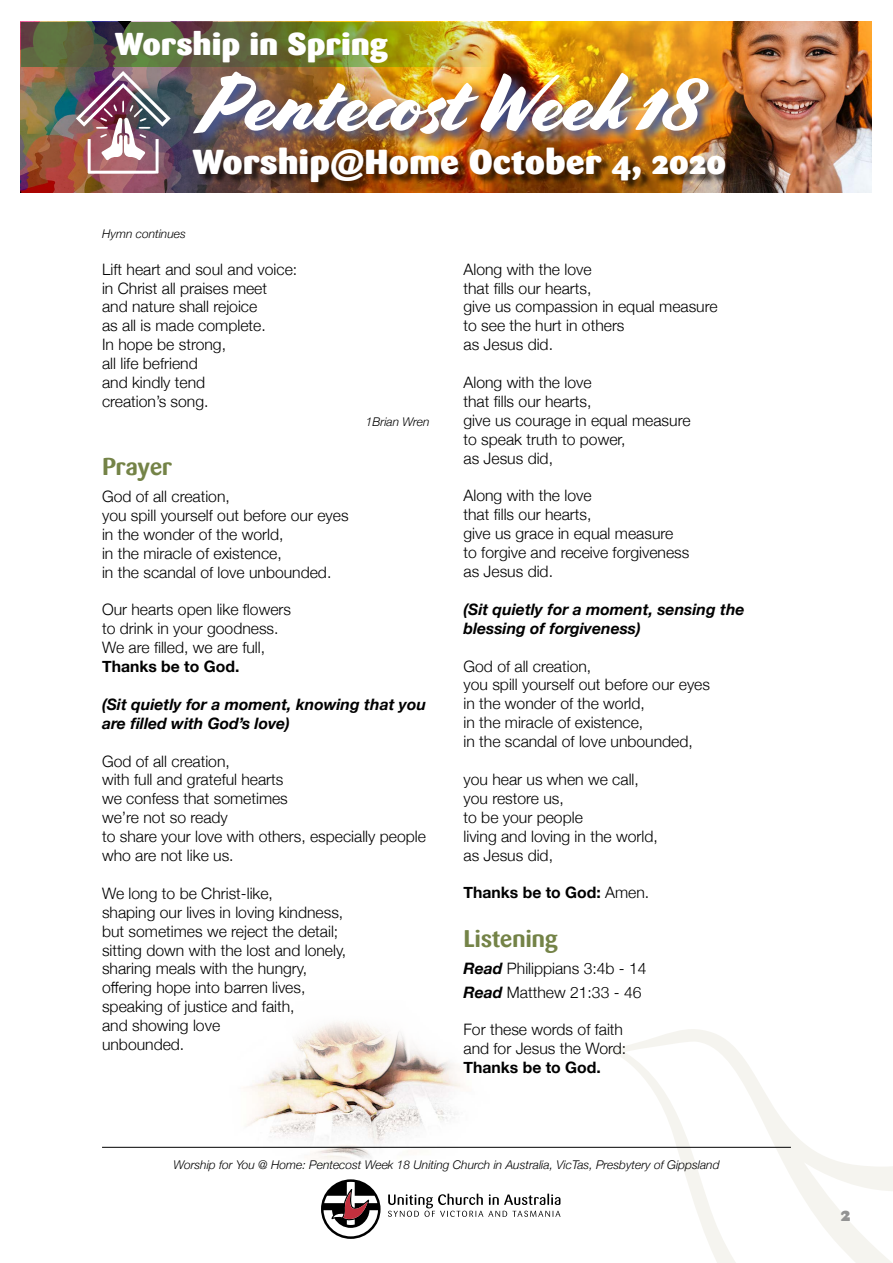
<style>
.page{position:relative;width:893px;height:1263px;background:#fff}
.page>*{position:absolute;margin:0;border:0;box-sizing:border-box;transform-origin:0 0}
.t1{font:81px "Cortado";letter-spacing:-.005em;color:#fff}
.t2{font:900 34.5px "Sari";color:#fff}
.t3{font:900 31.5px "Sari";color:#fff}
.t4{font:700 24px "Sari";letter-spacing:-.02em;color:#748347}
.t5{font:900 19.5px "Sari";color:#939393}
.t6{font:300 15.75px/18.9px "Helvetica Neue";color:#000}
.t7{font:italic 700 15.75px/18.9px "Helvetica Neue";color:#000}
.t8{font:700 15.75px "Helvetica Neue";color:#000}
.t9{font:italic 300 12px "Helvetica Neue";color:#000}
.s1{font-weight:300}
.s2{font-weight:700;font-style:italic}
</style>
<div class="page">
<img style="left:184px;top:1022px;width:335px;height:140px">
<svg style="left:607px;top:1029px;width:286px;height:234px"></svg>
<svg style="left:388px;top:1194px;width:172px;height:23px"></svg>
<svg style="left:321px;top:1179px;width:60px;height:60px"></svg>
<hr style="left:102px;top:1147px;width:689px;height:1px;background:#000">
<img style="left:787px;top:22px;width:85px;height:170px">
<img style="left:478px;top:22px;width:309px;height:170px">
<img style="left:20px;top:22px;width:458px;height:170px">
<div style="left:194px;top:149px;width:542px;height:43px;background:#000;opacity:.65"></div>
<img style="left:191px;top:69px;width:533px;height:80px">
<img style="left:21px;top:23px;width:485px;height:44px">
<img style="left:76px;top:71px;width:95px;height:103px">
<h3 class="t3" style="left:115px;top:24px;width:275px">Worship in Spring</h3>
<h1 class="t1" style="left:200px;top:56px;width:501px">Pentecost Week 18</h1>
<h2 class="t2" style="left:192px;top:141px;width:536px">Worship@Home October 4, 2020</h2>
<p class="t9" style="left:102px;top:224px;width:85px">Hymn continues</p>
<p class="t6" style="left:102px;top:258px;width:197px">Lift heart and soul and voice: in Christ all praises meet<br>and nature shall rejoice<br>as all is made complete.<br>In hope be strong,<br>all life befriend<br>and kindly tend<br>creation’s song.</p>
<p class="t9" style="left:366px;top:412px;width:65px">1Brian Wren</p>
<h3 class="t4" style="left:102px;top:452px;width:72px">Prayer</h3>
<p class="t6" style="left:102px;top:486px;width:248px">God of all creation,<br>you spill yourself out before our eyes in the wonder of the world,<br>in the miracle of existence,<br>in the scandal of love unbounded.</p>
<p class="t6" style="left:102px;top:599px;width:191px">Our hearts open like flowers to drink in your goodness.<br>We are filled, we are full,</p>
<p class="t8" style="left:102px;top:654px;width:139px">Thanks be to God.</p>
<p class="t7" style="left:102px;top:695px;width:326px">(Sit quietly for a moment, knowing that you are filled with God’s love)</p>
<p class="t6" style="left:102px;top:750px;width:325px">God of all creation,<br>with full and grateful hearts<br>we confess that sometimes<br>we’re not so ready<br>to share your love with others, especially people who are not like us.</p>
<p class="t6" style="left:102px;top:883px;width:246px">We long to be Christ-like,<br>shaping our lives in loving kindness, but sometimes we reject the detail; sitting down with the lost and lonely, sharing meals with the hungry, offering hope into barren lives, speaking of justice and faith,<br>and showing love<br>unbounded.</p>
<p class="t6" style="left:463px;top:258px;width:256px">Along with the love<br>that fills our hearts,<br>give us compassion in equal measure to see the hurt in others<br>as Jesus did.</p>
<p class="t6" style="left:463px;top:372px;width:229px">Along with the love<br>that fills our hearts,<br>give us courage in equal measure to speak truth to power,<br>as Jesus did,</p>
<p class="t6" style="left:463px;top:485px;width:227px">Along with the love<br>that fills our hearts,<br>give us grace in equal measure to forgive and receive forgiveness as Jesus did.</p>
<p class="t7" style="left:463px;top:600px;width:283px">(Sit quietly for a moment, sensing the blessing of forgiveness)</p>
<p class="t6" style="left:463px;top:655px;width:248px">God of all creation,<br>you spill yourself out before our eyes in the wonder of the world,<br>in the miracle of existence,<br>in the scandal of love unbounded,</p>
<p class="t6" style="left:463px;top:769px;width:196px">you hear us when we call, you restore us,<br>to be your people<br>living and loving in the world, as Jesus did,</p>
<p class="t8" style="left:463px;top:880px;width:187px">Thanks be to God: <span class="s1">Amen.</span></p>
<h3 class="t4" style="left:463px;top:924px;width:96px">Listening</h3>
<p class="t6" style="left:463px;top:956px;width:185px;line-height:23.1px"><span class="s2">Read</span> Philippians 3:4b - 14<br><span class="s2">Read</span> Matthew 21:33 - 46</p>
<p class="t6" style="left:463px;top:1019px;width:164px">For these words of faith and for Jesus the Word:</p>
<p class="t8" style="left:463px;top:1055px;width:139px">Thanks be to God.</p>
<p class="t9" style="left:173px;top:1155px;width:548px">Worship for You @ Home: Pentecost Week 18 Uniting Church in Australia, VicTas, Presbytery of Gippsland</p>
<p class="t5" style="left:841px;top:1202px;width:11px">2</p>
</div>
